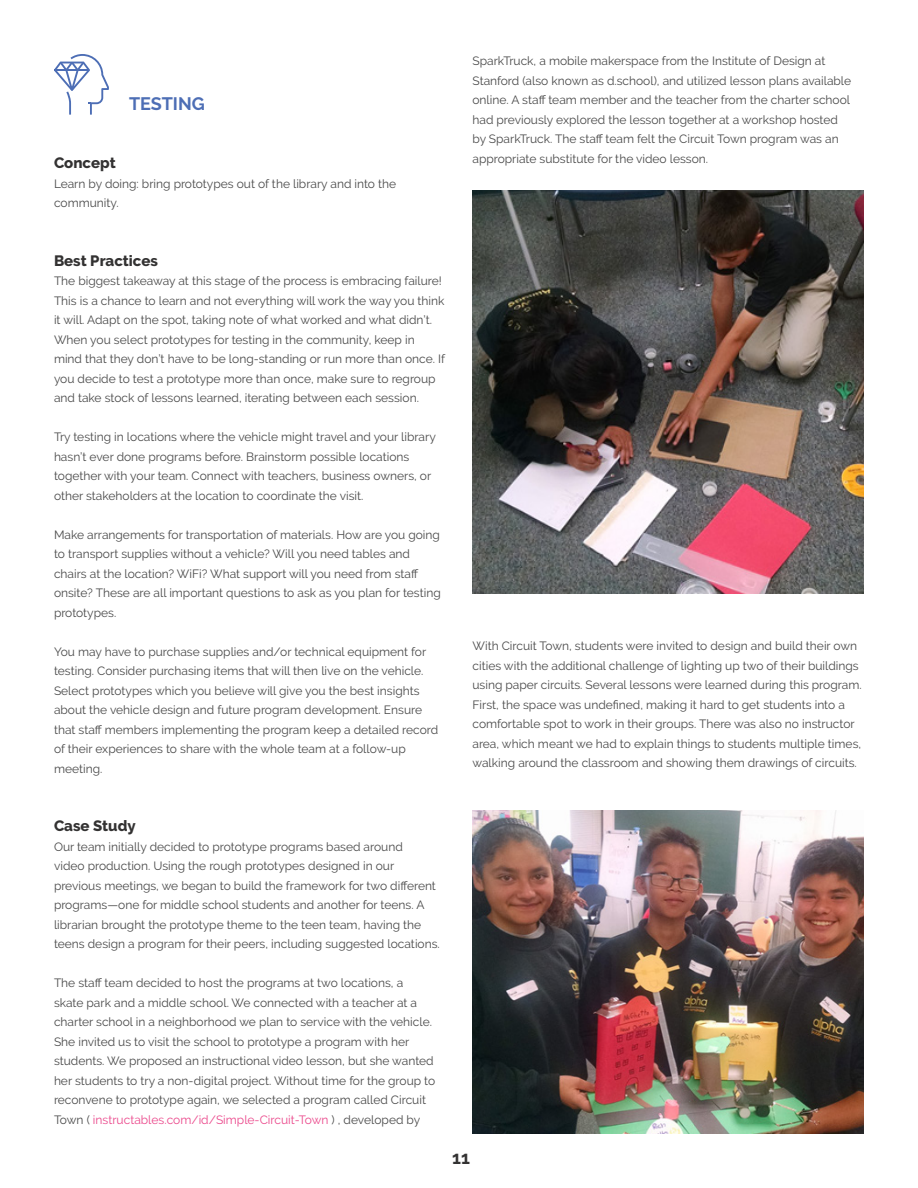
<style>
.page{position:relative;width:918px;height:1188px;background:#fff}
.page>*{position:absolute;margin:0;border:0;box-sizing:border-box;transform-origin:0 0}
.t1{font:700 18px "Raleway";color:#4d6eb5}
.t2{font:700 18px "Raleway";color:#333232}
.t3{font:800 15px "Raleway";color:#333232}
.t4{font:12px/19.5px "Raleway";color:#494949}
.s1{color:#eb478b}
</style>
<div class="page">
<svg style="left:54px;top:54px;width:55px;height:61px"></svg>
<img style="left:472px;top:190px;width:392px;height:404px">
<img style="left:472px;top:810px;width:392px;height:324px">
<h1 class="t1" style="left:129px;top:93px;width:77px">TESTING</h1>
<h2 class="t3" style="left:54px;top:155px;width:63px">Concept</h2>
<p class="t4" style="left:54px;top:174px;width:344px">Learn by doing: bring prototypes out of the library and into the community.</p>
<h2 class="t3" style="left:54px;top:252px;width:106px">Best Practices</h2>
<p class="t4" style="left:54px;top:271px;width:392px">The biggest takeaway at this stage of the process is embracing failure!<br>This is a chance to learn and not everything will work the way you think it will. Adapt on the spot, taking note of what worked and what didn’t.<br>When you select prototypes for testing in the community, keep in mind that they don’t have to be long-standing or run more than once. If you decide to test a prototype more than once, make sure to regroup and take stock of lessons learned, iterating between each session.</p>
<p class="t4" style="left:54px;top:427px;width:383px">Try testing in locations where the vehicle might travel and your library hasn’t ever done programs before. Brainstorm possible locations together with your team. Connect with teachers, business owners, or other stakeholders at the location to coordinate the visit.</p>
<p class="t4" style="left:54px;top:525px;width:388px">Make arrangements for transportation of materials. How are you going to transport supplies without a vehicle? Will you need tables and chairs at the location? WiFi? What support will you need from staff onsite? These are all important questions to ask as you plan for testing prototypes.</p>
<p class="t4" style="left:54px;top:642px;width:386px">You may have to purchase supplies and/or technical equipment for testing. Consider purchasing items that will then live on the vehicle.<br>Select prototypes which you believe will give you the best insights about the vehicle design and future program development. Ensure that staff members implementing the program keep a detailed record of their experiences to share with the whole team at a follow-up meeting.</p>
<h2 class="t3" style="left:54px;top:818px;width:83px">Case Study</h2>
<p class="t4" style="left:54px;top:837px;width:387px">Our team initially decided to prototype programs based around<br>video production. Using the rough prototypes designed in our previous meetings, we began to build the framework for two different programs—one for middle school students and another for teens. A librarian brought the prototype theme to the teen team, having the teens design a program for their peers, including suggested locations.</p>
<p class="t4" style="left:54px;top:973px;width:383px">The staff team decided to host the programs at two locations, a skate park and a middle school. We connected with a teacher at a charter school in a neighborhood we plan to service with the vehicle.<br>She invited us to visit the school to prototype a program with her students. We proposed an instructional video lesson, but she wanted her students to try a non-digital project. Without time for the group to reconvene to prototype again, we selected a program called Circuit Town ( <span class="s1">instructables.com/id/Simple-Circuit-Town</span> ) , developed by</p>
<p class="t4" style="left:472px;top:51px;width:380px">SparkTruck, a mobile makerspace from the Institute of Design at Stanford (also known as d.school), and utilized lesson plans available online. A staff team member and the teacher from the charter school had previously explored the lesson together at a workshop hosted by SparkTruck. The staff team felt the Circuit Town program was an appropriate substitute for the video lesson.</p>
<p class="t4" style="left:472px;top:636px;width:391px">With Circuit Town, students were invited to design and build their own cities with the additional challenge of lighting up two of their buildings using paper circuits. Several lessons were learned during this program.<br>First, the space was undefined, making it hard to get students into a comfortable spot to work in their groups. There was also no instructor area, which meant we had to explain things to students multiple times, walking around the classroom and showing them drawings of circuits.</p>
<p class="t2" style="left:452px;top:1148px;width:19px">11</p>
</div>
